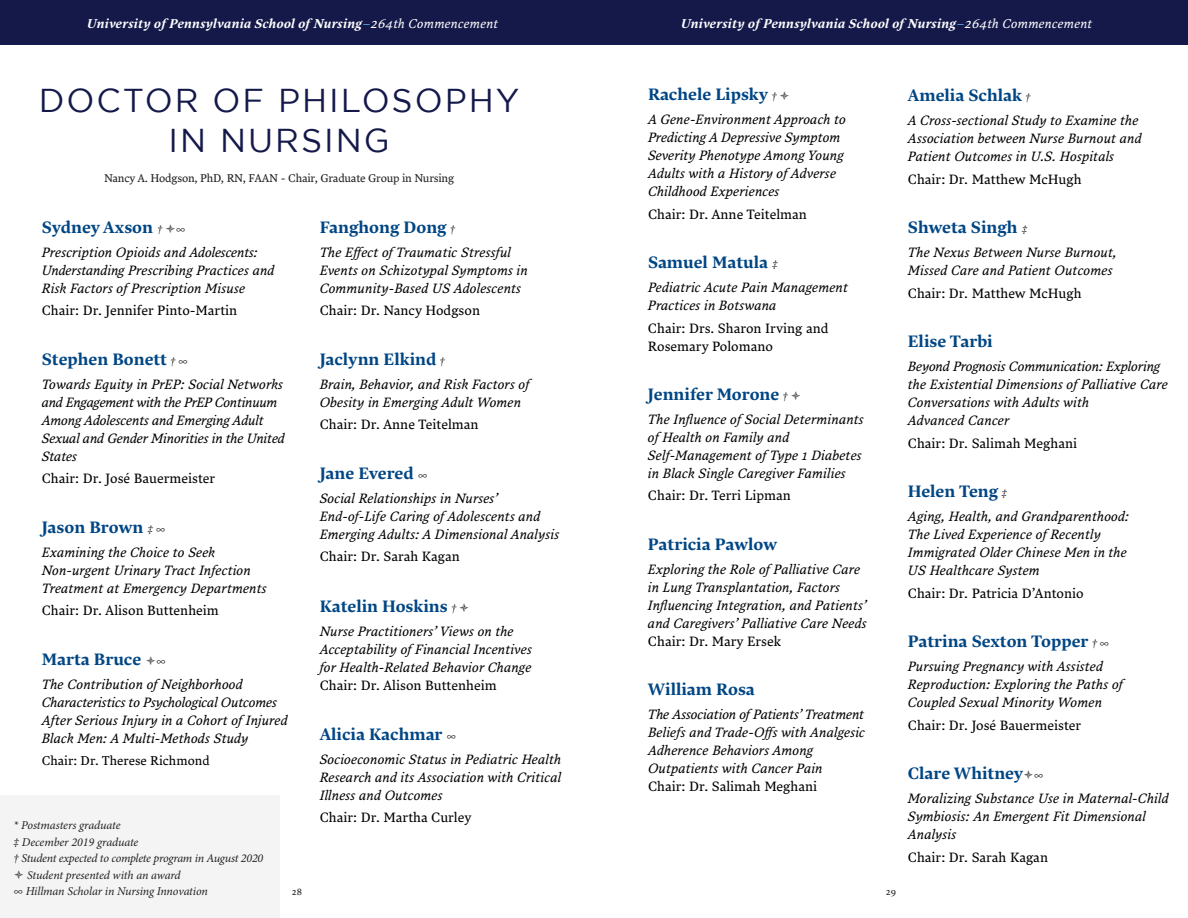
<style>
.page{position:relative;width:1188px;height:918px;background:#fff}
.page>*{position:absolute;margin:0;border:0;box-sizing:border-box;transform-origin:0 0}
.t1{font:33px "Gotham";letter-spacing:.06em;color:#14194a}
.t2{font:16.5px "Lava Std Bld";color:#004684}
.t3{font:italic 13.5px/18px "Lava Std";color:#000}
.t4{font:13.5px/18px "Lava Std";color:#000}
.t5{font:italic 13.5px/18px "Lava Std";letter-spacing:-.02em;color:#000}
.t6{font:12.75px "Lava Std Bld Ita";letter-spacing:.01em;color:#fff}
.t7{font:12.75px "Lava Std";color:#000}
.t8{font:italic 12px/16.5px "Minion Pro";letter-spacing:-.015em;color:#231f20}
.t9{font:11.25px "Lava Std";letter-spacing:-.02em;color:#231f20}
.t10{font:9px "Lava Std";color:#231f20}
.s1{font-family:"Lava Std";font-style:italic;color:#64b0e1}
.s2{font-family:"Lava Std";font-style:italic}
.s3{font-family:"Minion Pro";font-style:italic;font-size:12px;color:#231f20}
</style>
<div class="page">
<div style="left:0;top:0;width:1188px;height:44px;background:#14194a"></div>
<div style="left:0;top:795px;width:280px;height:123px;background:#f4f4f4"></div>
<p class="t6" style="left:87px;top:15px;width:413px">University of Pennsylvania School of Nursing<span class="s1">–</span><span class="s2">264th Commencement</span></p>
<p class="t6" style="left:681px;top:15px;width:413px">University of Pennsylvania School of Nursing<span class="s1">–</span><span class="s2">264th Commencement</span></p>
<p class="t2" style="left:648px;top:84px;width:130px">Rachele Lipsky <span class="s3">†</span></p>
<p class="t3" style="left:648px;top:110px;width:199px">A Gene-Environment Approach to<br>Predicting A Depressive Symptom<br>Severity Phenotype Among Young<br>Adults with a History of Adverse<br>Childhood Experiences</p>
<p class="t4" style="left:648px;top:205px;width:160px">Chair: Dr. Anne Teitelman</p>
<p class="t2" style="left:648px;top:252px;width:131px">Samuel Matula <span class="s3">‡</span></p>
<p class="t3" style="left:648px;top:278px;width:202px">Pediatric Acute Pain Management<br>Practices in Botswana</p>
<p class="t4" style="left:648px;top:319px;width:182px">Chair: Drs. Sharon Irving and<br>Rosemary Polomano</p>
<p class="t2" style="left:648px;top:384px;width:141px">Jennifer Morone <span class="s3">†</span></p>
<p class="t3" style="left:648px;top:410px;width:217px">The Influence of Social Determinants of Health on Family and<br>Self-Management of Type 1 Diabetes in Black Single Caregiver Families</p>
<p class="t4" style="left:648px;top:486px;width:144px">Chair: Dr. Terri Lipman</p>
<p class="t2" style="left:648px;top:533px;width:131px">Patricia Pawlow</p>
<p class="t3" style="left:648px;top:559px;width:220px">Exploring the Role of Palliative Care in Lung Transplantation, Factors Influencing Integration, and Patients’ and Caregivers’ Palliative Care Needs</p>
<p class="t4" style="left:648px;top:631px;width:135px">Chair: Dr. Mary Ersek</p>
<p class="t2" style="left:648px;top:678px;width:108px">William Rosa</p>
<p class="t3" style="left:648px;top:705px;width:219px">The Association of Patients’ Treatment Beliefs and Trade-Offs with Analgesic Adherence Behaviors Among Outpatients with Cancer Pain</p>
<p class="t4" style="left:648px;top:777px;width:171px">Chair: Dr. Salimah Meghani</p>
<p class="t1" style="left:39px;top:82px;width:482px">DOCTOR OF PHILOSOPHY</p>
<p class="t1" style="left:169px;top:122px;width:223px">IN NURSING</p>
<p class="t9" style="left:104px;top:170px;width:352px">Nancy A. Hodgson, PhD, RN, FAAN - Chair, Graduate Group in Nursing</p>
<p class="t2" style="left:42px;top:216px;width:145px">Sydney Axson <span class="s3">† ∞</span></p>
<p class="t3" style="left:42px;top:243px;width:234px">Prescription Opioids and Adolescents:<br>Understanding Prescribing Practices and<br>Risk Factors of Prescription Misuse</p>
<p class="t4" style="left:42px;top:301px;width:197px">Chair: Dr. Jennifer Pinto-Martin</p>
<p class="t2" style="left:42px;top:348px;width:147px">Stephen Bonett <span class="s3">† ∞</span></p>
<p class="t5" style="left:42px;top:375px;width:245px">Towards Equity in PrEP: Social Networks and Engagement with the PrEP Continuum Among Adolescents and Emerging Adult Sexual and Gender Minorities in the United States</p>
<p class="t4" style="left:42px;top:469px;width:175px">Chair: Dr. José Bauermeister</p>
<p class="t2" style="left:42px;top:516px;width:125px">Jason Brown <span class="s3">‡ ∞</span></p>
<p class="t3" style="left:42px;top:543px;width:227px">Examining the Choice to Seek<br>Non-urgent Urinary Tract Infection<br>Treatment at Emergency Departments</p>
<p class="t4" style="left:42px;top:601px;width:179px">Chair: Dr. Alison Buttenheim</p>
<p class="t2" style="left:42px;top:648px;width:125px">Marta Bruce <span class="s3">∞</span></p>
<p class="t3" style="left:42px;top:675px;width:248px">The Contribution of Neighborhood Characteristics to Psychological Outcomes After Serious Injury in a Cohort of Injured Black Men: A Multi-Methods Study</p>
<p class="t7" style="left:42px;top:753px;width:169px">Chair: Dr. Therese Richmond</p>
<p class="t2" style="left:320px;top:216px;width:137px">Fanghong Dong <span class="s3">†</span></p>
<p class="t3" style="left:320px;top:243px;width:210px">The Effect of Traumatic Stressful<br>Events on Schizotypal Symptoms in<br>Community-Based US Adolescents</p>
<p class="t4" style="left:320px;top:301px;width:162px">Chair: Dr. Nancy Hodgson</p>
<p class="t2" style="left:320px;top:348px;width:127px">Jaclynn Elkind <span class="s3">†</span></p>
<p class="t3" style="left:320px;top:375px;width:212px">Brain, Behavior, and Risk Factors of<br>Obesity in Emerging Adult Women</p>
<p class="t4" style="left:320px;top:415px;width:160px">Chair: Dr. Anne Teitelman</p>
<p class="t2" style="left:320px;top:462px;width:109px">Jane Evered <span class="s3">∞</span></p>
<p class="t3" style="left:320px;top:489px;width:241px">Social Relationships in Nurses’<br>End-of-Life Caring of Adolescents and<br>Emerging Adults: A Dimensional Analysis</p>
<p class="t4" style="left:320px;top:547px;width:142px">Chair: Dr. Sarah Kagan</p>
<p class="t2" style="left:320px;top:596px;width:138px">Katelin Hoskins <span class="s3">†</span></p>
<p class="t3" style="left:320px;top:622px;width:214px">Nurse Practitioners’ Views on the<br>Acceptability of Financial Incentives for Health-Related Behavior Change</p>
<p class="t4" style="left:320px;top:676px;width:179px">Chair: Dr. Alison Buttenheim</p>
<p class="t2" style="left:320px;top:723px;width:138px">Alicia Kachmar <span class="s3">∞</span></p>
<p class="t3" style="left:320px;top:750px;width:243px;text-align:justify">Socioeconomic Status in Pediatric Health Research and its Association with Critical Illness and Outcomes</p>
<p class="t4" style="left:320px;top:808px;width:153px">Chair: Dr. Martha Curley</p>
<p class="t8" style="left:14px;top:817px;width:108px">* Postmasters graduate</p>
<p class="t8" style="left:14px;top:834px;width:126px">‡ December 2019 graduate</p>
<p class="t8" style="left:27px;top:850px;width:238px;text-indent:-13px">† Student expected to complete program in August 2020<br>Student presented with an award</p>
<p class="t8" style="left:14px;top:883px;width:196px">∞ Hillman Scholar in Nursing Innovation</p>
<p class="t10" style="left:292px;top:886px;width:12px">28</p>
<p class="t10" style="left:886px;top:886px;width:12px">29</p>
<p class="t2" style="left:908px;top:85px;width:124px">Amelia Schlak <span class="s3">†</span></p>
<p class="t3" style="left:908px;top:111px;width:236px">A Cross-sectional Study to Examine the<br>Association between Nurse Burnout and<br>Patient Outcomes in U.S. Hospitals</p>
<p class="t4" style="left:908px;top:170px;width:175px">Chair: Dr. Matthew McHugh</p>
<p class="t2" style="left:908px;top:217px;width:121px">Shweta Singh <span class="s3">‡</span></p>
<p class="t3" style="left:908px;top:243px;width:211px">The Nexus Between Nurse Burnout,<br>Missed Care and Patient Outcomes</p>
<p class="t4" style="left:908px;top:284px;width:175px">Chair: Dr. Matthew McHugh</p>
<p class="t2" style="left:908px;top:331px;width:86px">Elise Tarbi</p>
<p class="t3" style="left:908px;top:357px;width:262px">Beyond Prognosis Communication: Exploring the Existential Dimensions of Palliative Care Conversations with Adults with<br>Advanced Cancer</p>
<p class="t4" style="left:908px;top:434px;width:171px">Chair: Dr. Salimah Meghani</p>
<p class="t2" style="left:908px;top:481px;width:101px">Helen Teng <span class="s3">‡</span></p>
<p class="t3" style="left:908px;top:507px;width:223px">Aging, Health, and Grandparenthood:<br>The Lived Experience of Recently<br>Immigrated Older Chinese Men in the<br>US Healthcare System</p>
<p class="t4" style="left:908px;top:584px;width:177px">Chair: Dr. Patricia D’Antonio</p>
<p class="t2" style="left:908px;top:631px;width:203px">Patrina Sexton Topper <span class="s3">† ∞</span></p>
<p class="t3" style="left:908px;top:657px;width:197px">Pursuing Pregnancy with Assisted</p>
<p class="t3" style="left:908px;top:675px;width:217px">Reproduction: Exploring the Paths of</p>
<p class="t3" style="left:908px;top:693px;width:196px">Coupled Sexual Minority Women</p>
<p class="t4" style="left:908px;top:716px;width:175px">Chair: Dr. José Bauermeister</p>
<p class="t2" style="left:908px;top:763px;width:137px">Clare Whitney <span class="s3">∞</span></p>
<p class="t3" style="left:908px;top:789px;width:263px">Moralizing Substance Use in Maternal-Child<br>Symbiosis: An Emergent Fit Dimensional<br>Analysis</p>
<p class="t4" style="left:908px;top:848px;width:142px">Chair: Dr. Sarah Kagan</p>
</div>
